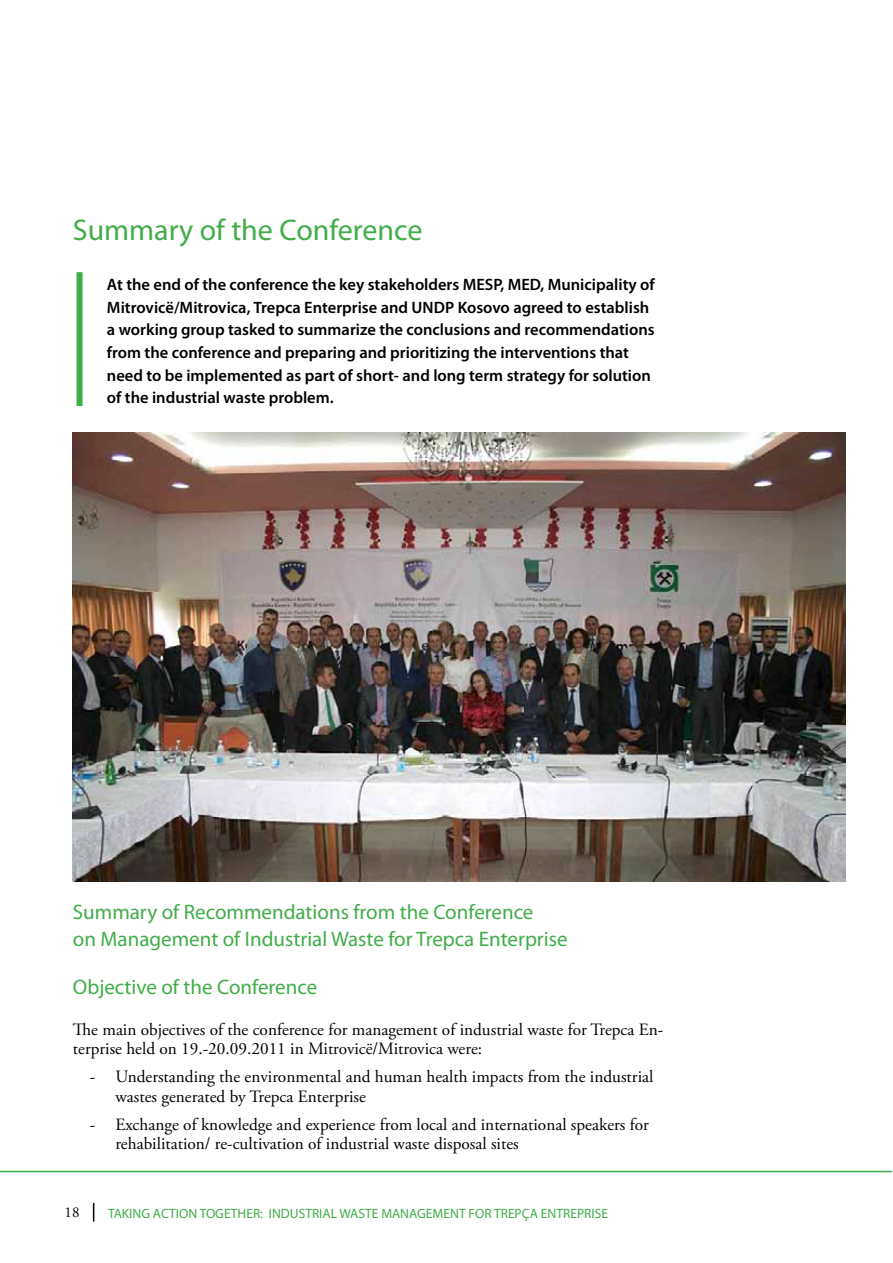
<style>
.page{position:relative;width:893px;height:1263px;background:#fff}
.page>*{position:absolute;margin:0;border:0;box-sizing:border-box;transform-origin:0 0}
.t1{font:30px "Myriad Pro";color:#41ad49}
.t2{font:21px/27px "Myriad Pro";color:#41ad49}
.t3{font:17.25px/19.5px "Adobe Garamond Pro";color:#000}
.t4{font:600 16.5px/22.5px "Myriad Pro";color:#000}
.t5{font:15px "Adobe Garamond Pro";color:#000}
.t6{font:13.5px "Myriad Pro";color:#41ad49}
</style>
<div class="page">
<hr style="left:0;top:1171px;width:892px;height:1px;background:#41ad49">
<svg style="left:93px;top:1203px;width:1px;height:18px"></svg>
<img style="left:72px;top:432px;width:773px;height:449px">
<div style="left:77px;top:272px;width:6px;height:134px;background:#41ad49"></div>
<h1 class="t1" style="left:73px;top:211px;width:351px">Summary of the Conference</h1>
<p class="t4" style="left:107px;top:273px;width:549px">At the end of the conference the key stakeholders MESP, MED, Municipality of Mitrovicë/Mitrovica, Trepca Enterprise and UNDP Kosovo agreed to establish a working group tasked to summarize the conclusions and recommendations from the conference and preparing and prioritizing the interventions that need to be implemented as part of short- and long term strategy for solution of the industrial waste problem.</p>
<p class="t2" style="left:73px;top:898px;width:496px">Summary of Recommendations from the Conference<br>on Management of Industrial Waste for Trepca Enterprise</p>
<p class="t2" style="left:73px;top:973px;width:246px">Objective of the Conference</p>
<p class="t3" style="left:73px;top:1020px;width:592px">The main objectives of the conference for management of industrial waste for Trepca En&shy;terprise held on 19.-20.09.2011 in Mitrovicë/Mitrovica were:</p>
<p class="t3" style="left:115px;top:1068px;width:539px;text-indent:-26px">- Understanding the environmental and human health impacts from the industrial wastes generated by Trepca Enterprise</p>
<p class="t3" style="left:115px;top:1115px;width:535px;text-indent:-26px">- Exchange of knowledge and experience from local and international speakers for rehabilitation/ re-cultivation of industrial waste disposal sites</p>
<p class="t5" style="left:65px;top:1203px;width:16px">18</p>
<p class="t6" style="left:108px;top:1205px;width:501px">TAKING ACTION TOGETHER: INDUSTRIAL WASTE MANAGEMENT FOR TREPÇA ENTREPRISE</p>
</div>
